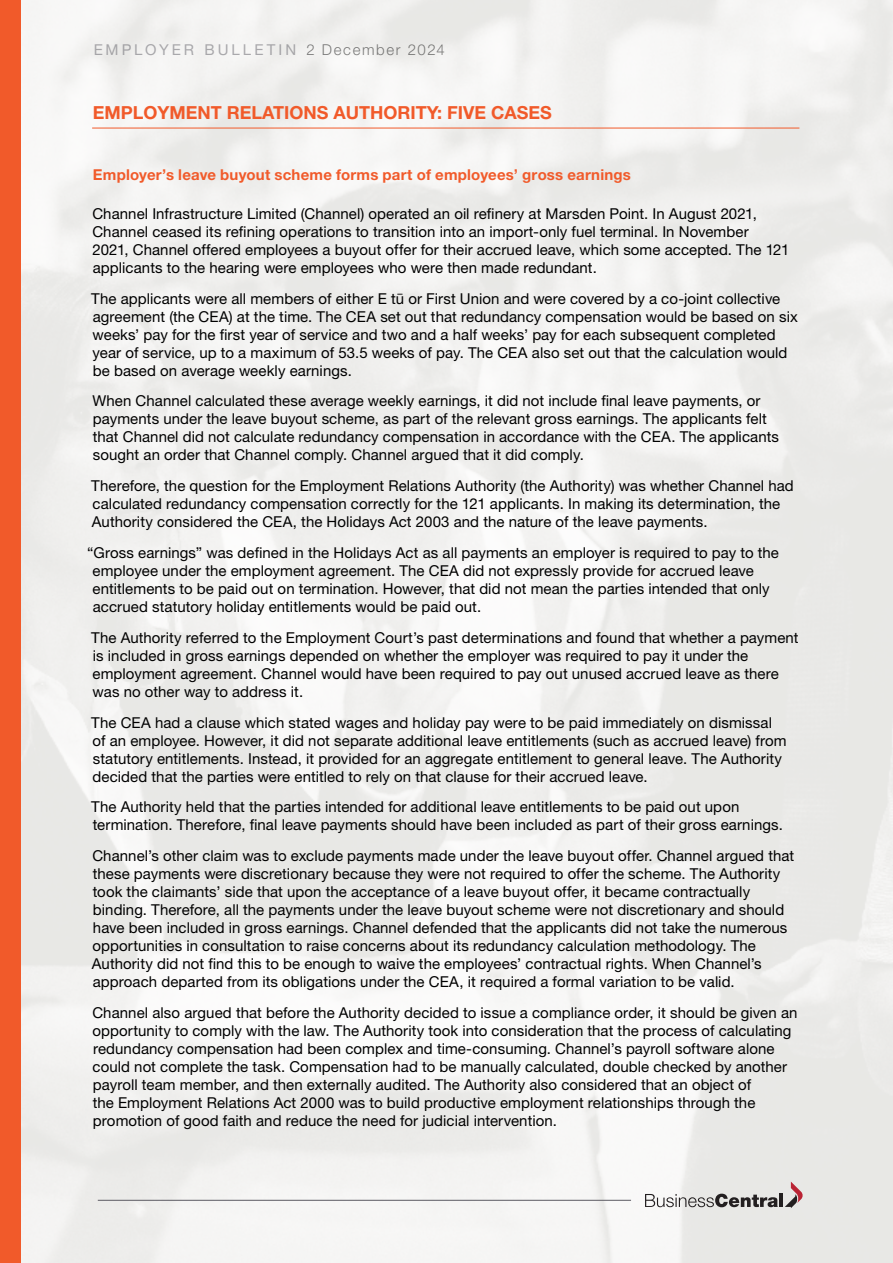
<style>
.page{position:relative;width:893px;height:1263px;background:#fff}
.page>*{position:absolute;margin:0;border:0;box-sizing:border-box;transform-origin:0 0}
.t1{font:700 18px "Helvetica Neue LT Pro";color:#f15a2a}
.t2{font:15px/18px "Helvetica Neue LT Pro";letter-spacing:.005em;color:#000}
.t3{font:700 15px "Helvetica Neue LT Pro";letter-spacing:.015em;color:#f15a2a}
.t4{font:15px "Helvetica Neue LT Pro";letter-spacing:.2em;color:#5c5b63}
.s1{font-weight:300;color:#000}
</style>
<div class="page">
<img style="left:21px;top:0;width:872px;height:1263px">
<hr style="left:98px;top:1200px;width:533px;height:1px;background:#5c5b63">
<svg style="left:645px;top:1194px;width:133px;height:13px;background:#a19f9e"></svg>
<hr style="left:779px;top:1194px;width:4px;height:13px;background:#231f20">
<svg style="left:785px;top:1181px;width:18px;height:27px"></svg>
<div style="left:0;top:0;width:21px;height:1263px;background:#f15a2a"></div>
<hr style="left:92px;top:128px;width:707px;height:1px;background:#f15a2a">
<p class="t4" style="left:94px;top:41px;width:353px">EMPLOYER BULLETIN <span class="s1">2 December 2024</span></p>
<p class="t1" style="left:93px;top:101px;width:461px">EMPLOYMENT RELATIONS AUTHORITY: FIVE CASES</p>
<p class="t3" style="left:93px;top:165px;width:540px">Employer’s leave buyout scheme forms part of employees’ gross earnings</p>
<p class="t2" style="left:92px;top:204px;width:698px">Channel Infrastructure Limited (Channel) operated an oil refinery at Marsden Point. In August 2021, Channel ceased its refining operations to transition into an import-only fuel terminal. In November<br>2021, Channel offered employees a buyout offer for their accrued leave, which some accepted. The 121 applicants to the hearing were employees who were then made redundant.</p>
<p class="t2" style="left:91px;top:289px;width:708px">The applicants were all members of either E tū or First Union and were covered by a co-joint collective agreement (the CEA) at the time. The CEA set out that redundancy compensation would be based on six weeks’ pay for the first year of service and two and a half weeks’ pay for each subsequent completed year of service, up to a maximum of 53.5 weeks of pay. The CEA also set out that the calculation would be based on average weekly earnings.</p>
<p class="t2" style="left:92px;top:392px;width:688px">When Channel calculated these average weekly earnings, it did not include final leave payments, or payments under the leave buyout scheme, as part of the relevant gross earnings. The applicants felt that Channel did not calculate redundancy compensation in accordance with the CEA. The applicants sought an order that Channel comply. Channel argued that it did comply.</p>
<p class="t2" style="left:91px;top:476px;width:704px">Therefore, the question for the Employment Relations Authority (the Authority) was whether Channel had calculated redundancy compensation correctly for the 121 applicants. In making its determination, the<br>Authority considered the CEA, the Holidays Act 2003 and the nature of the leave payments.</p>
<p class="t2" style="left:93px;top:543px;width:688px;text-indent:-5px">“Gross earnings” was defined in the Holidays Act as all payments an employer is required to pay to the employee under the employment agreement. The CEA did not expressly provide for accrued leave entitlements to be paid out on termination. However, that did not mean the parties intended that only accrued statutory holiday entitlements would be paid out.</p>
<p class="t2" style="left:91px;top:628px;width:709px">The Authority referred to the Employment Court’s past determinations and found that whether a payment is included in gross earnings depended on whether the employer was required to pay it under the employment agreement. Channel would have been required to pay out unused accrued leave as there was no other way to address it.</p>
<p class="t2" style="left:91px;top:713px;width:697px">The CEA had a clause which stated wages and holiday pay were to be paid immediately on dismissal of an employee. However, it did not separate additional leave entitlements (such as accrued leave) from statutory entitlements. Instead, it provided for an aggregate entitlement to general leave. The Authority decided that the parties were entitled to rely on that clause for their accrued leave.</p>
<p class="t2" style="left:91px;top:797px;width:693px">The Authority held that the parties intended for additional leave entitlements to be paid out upon termination. Therefore, final leave payments should have been included as part of their gross earnings.</p>
<p class="t2" style="left:92px;top:846px;width:704px">Channel’s other claim was to exclude payments made under the leave buyout offer. Channel argued that these payments were discretionary because they were not required to offer the scheme. The Authority took the claimants’ side that upon the acceptance of a leave buyout offer, it became contractually binding. Therefore, all the payments under the leave buyout scheme were not discretionary and should have been included in gross earnings. Channel defended that the applicants did not take the numerous opportunities in consultation to raise concerns about its redundancy calculation methodology. The Authority did not find this to be enough to waive the employees’ contractual rights. When Channel’s approach departed from its obligations under the CEA, it required a formal variation to be valid.</p>
<p class="t2" style="left:92px;top:1003px;width:707px">Channel also argued that before the Authority decided to issue a compliance order, it should be given an opportunity to comply with the law. The Authority took into consideration that the process of calculating redundancy compensation had been complex and time-consuming. Channel’s payroll software alone could not complete the task. Compensation had to be manually calculated, double checked by another payroll team member, and then externally audited. The Authority also considered that an object of<br>the Employment Relations Act 2000 was to build productive employment relationships through the promotion of good faith and reduce the need for judicial intervention.</p>
</div>
